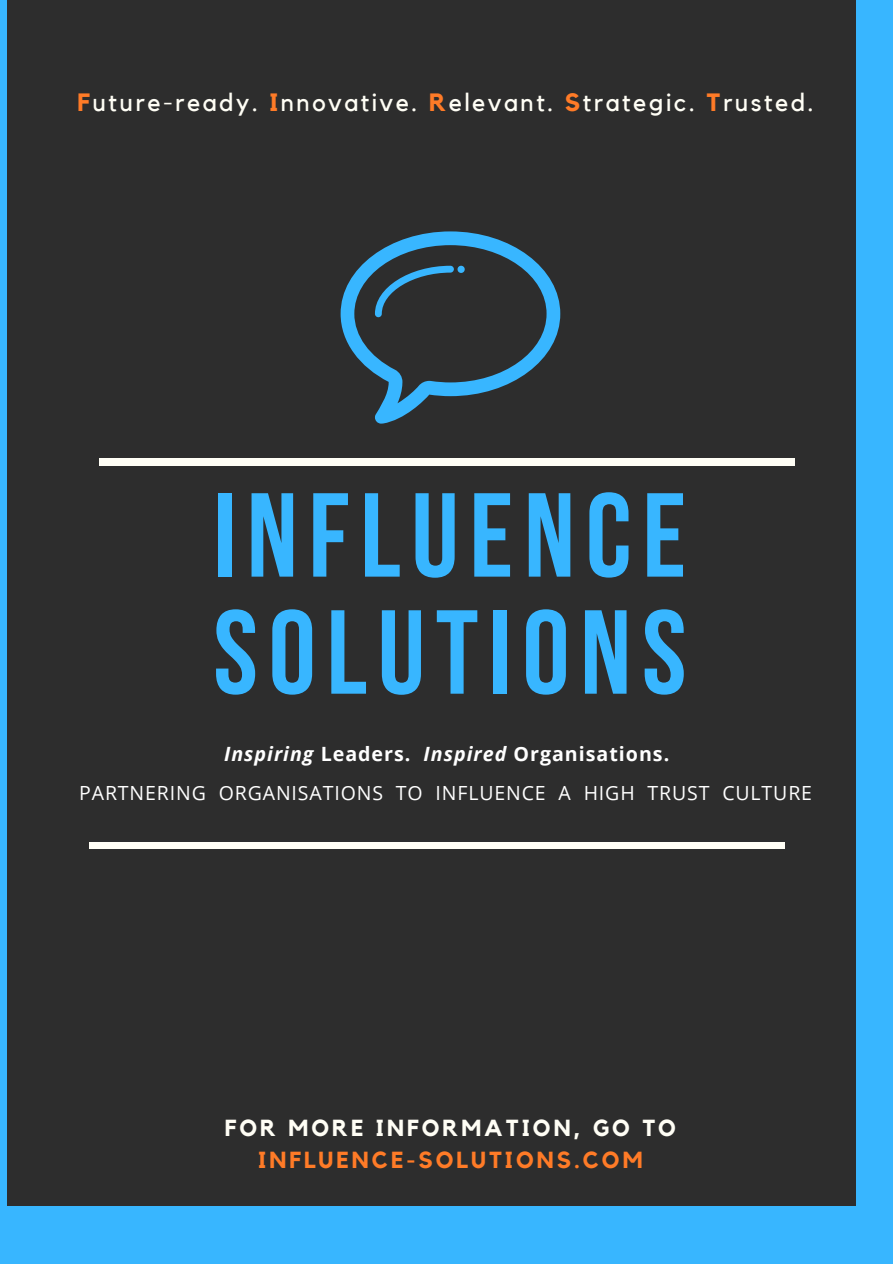
<style>
.page{position:relative;width:893px;height:1264px;background:#fff}
.page>*{position:absolute;margin:0;border:0;box-sizing:border-box;transform-origin:0 0}
.t1{font:700 119.1px/117px "Bebas Neue";letter-spacing:.09em;color:#38b6ff}
.t2{font:24.9px "Kollektif";letter-spacing:.1em;color:#fffef5}
.t3{font:700 23.1px "Kollektif";letter-spacing:.13em;color:#fffef5}
.t4{font:700 23.1px "Kollektif";letter-spacing:.13em;color:#ff7b27}
.t5{font:700 19.65px "Open Sans";letter-spacing:.05em;color:#fff}
.t6{font:19.5px "Open Sans";letter-spacing:.045em;color:#fff}
.s1{font-weight:700;color:#ff7b27}
.s2{font-style:italic}
</style>
<div class="page">
<div style="left:0;top:0;width:892px;height:1263px;background:#38b6ff"></div>
<div style="left:7px;top:0;width:849px;height:1205px;background:#2d2d2d"></div>
<div style="left:100px;top:458px;width:695px;height:7px;background:#fffef5"></div>
<div style="left:89px;top:842px;width:695px;height:7px;background:#fffef5"></div>
<svg style="left:340px;top:232px;width:220px;height:191px"></svg>
<p class="t2" style="left:78px;top:91px;width:737px"><span class="s1">F</span>uture-ready. <span class="s1">I</span>nnovative. <span class="s1">R</span>elevant. <span class="s1">S</span>trategic. <span class="s1">T</span>rusted.</p>
<h1 class="t1" style="left:213px;top:488px;width:474px">INFLUENCE<br>SOLUTIONS</h1>
<p class="t5" style="left:224px;top:740px;width:446px"><span class="s2">Inspiring</span> Leaders. <span class="s2">Inspired</span> Organisations.</p>
<p class="t6" style="left:79px;top:779px;width:734px">PARTNERING ORGANISATIONS TO INFLUENCE A HIGH TRUST CULTURE</p>
<p class="t3" style="left:225px;top:1117px;width:452px">FOR MORE INFORMATION, GO TO</p>
<p class="t4" style="left:258px;top:1149px;width:386px">INFLUENCE-SOLUTIONS.COM</p>
</div>
